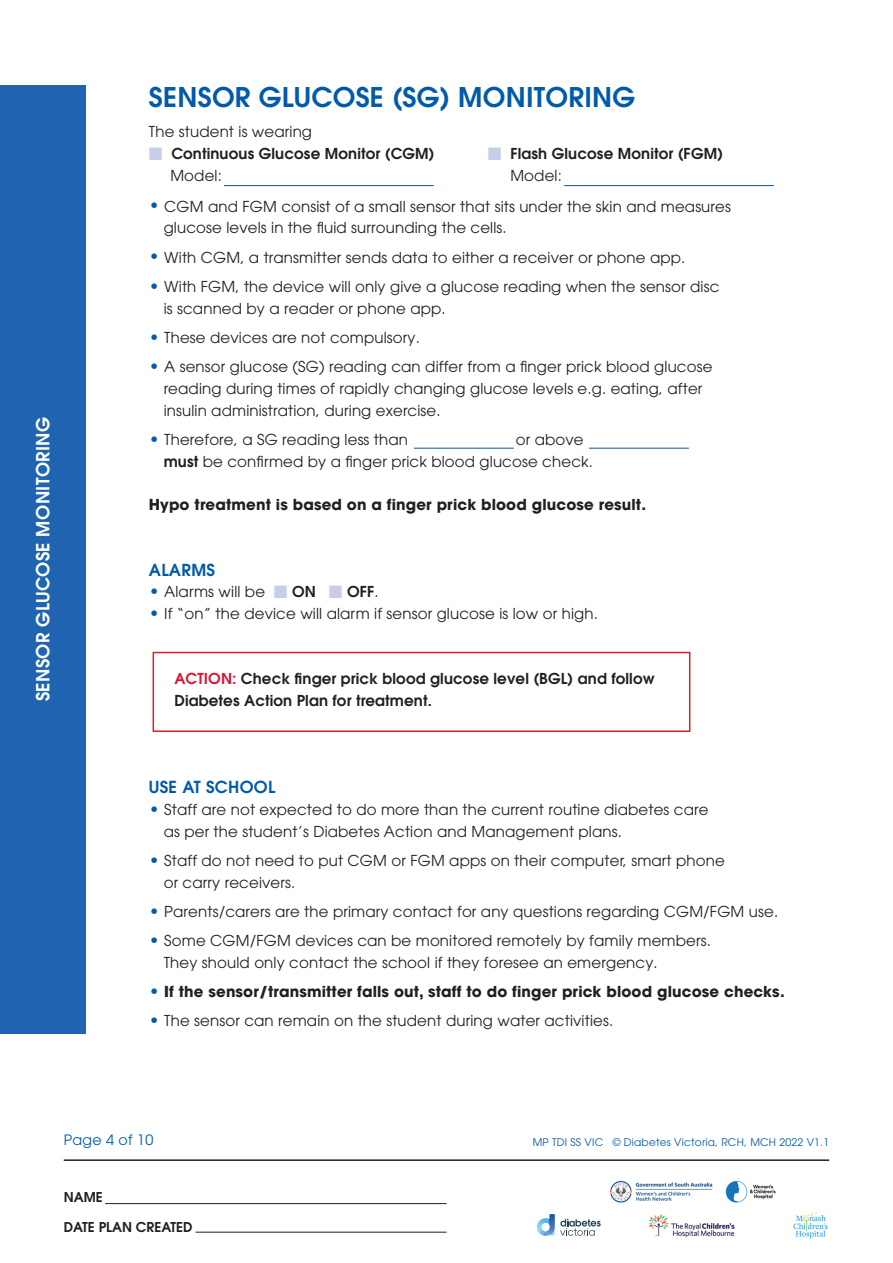
<style>
.page{position:relative;width:893px;height:1263px;background:#fff}
.page>*{position:absolute;margin:0;border:0;box-sizing:border-box;transform-origin:0 0}
.t1{font:600 27px "Avant Garde";letter-spacing:.01em;color:#015aaa}
.t2{font:600 18px "Avant Garde";color:#fff}
.t3{font:600 16.5px "Avant Garde";letter-spacing:.02em;color:#015aaa}
.t4{font:15px/21.8px "Avant Garde";letter-spacing:.01em;color:#231f20}
.t5{font:600 15px/21.8px "Avant Garde";letter-spacing:.01em;color:#231f20}
.t6{font:700 15px "Avant Garde";letter-spacing:.01em;color:#231f20}
.t7{font:14.25px "Avant Garde";letter-spacing:.02em;color:#015aaa}
.t8{font:600 13.5px "Avant Garde";color:#231f20}
.t9{font:10.5px "Avant Garde";letter-spacing:.02em;color:#015aaa}
.s1{color:#c7cee8}
.s2{font-size:18px;color:#015aaa}
.s3{font-weight:600}
.s4{color:#d71634}
.s5{font-weight:400;font-size:18px;color:#015aaa}
</style>
<div class="page">
<hr style="left:64px;top:1159px;width:765px;height:2px;background:#231f20">
<div style="left:0;top:85px;width:85px;height:948px;background:#2064b1"></div>
<div style="left:153px;top:652px;width:537px;height:80px;border:2px solid #d1232a"></div>
<hr style="left:414px;top:448px;width:100px;height:1px;background:#015aaa">
<hr style="left:224px;top:185px;width:210px;height:1px;background:#015aaa">
<hr style="left:564px;top:185px;width:210px;height:1px;background:#015aaa">
<hr style="left:589px;top:448px;width:100px;height:1px;background:#015aaa">
<hr style="left:105px;top:1203px;width:341px;height:1px;background:#231f20">
<hr style="left:196px;top:1232px;width:250px;height:1px;background:#231f20">
<img style="left:610px;top:1180px;width:166px;height:23px">
<svg style="left:537px;top:1214px;width:64px;height:22px"></svg>
<img style="left:793px;top:1213px;width:34px;height:26px">
<img style="left:649px;top:1214px;width:86px;height:24px">
<p class="t2" style="left:31px;top:701px;width:286px;rotate:-90deg">sensor glucose monitoring</p>
<h1 class="t1" style="left:149px;top:79px;width:486px">SENSOR GLUCOSE (SG) MONITORING</h1>
<p class="t4" style="left:149px;top:121px;width:165px">The student is wearing</p>
<p class="t5" style="left:149px;top:143px;width:256px"><span class="s1">■</span> Continuous Glucose Monitor (CGM</p>
<p class="t5" style="left:429px;top:143px;width:7px">)</p>
<p class="t5" style="left:488px;top:143px;width:237px"><span class="s1">■</span> Flash Glucose Monitor (FGM)</p>
<p class="t4" style="left:170px;top:165px;width:53px">Model:</p>
<p class="t4" style="left:510px;top:165px;width:53px">Model:</p>
<p class="t4" style="left:164px;top:195px;width:569px;text-indent:-15px"><span class="s2">•</span> CGM and FGM consist of a small sensor that sits under the skin and measures glucose levels in the fluid surrounding the cells.</p>
<p class="t4" style="left:149px;top:246px;width:538px"><span class="s2">•</span> With CGM, a transmitter sends data to either a receiver or phone app.</p>
<p class="t4" style="left:164px;top:276px;width:557px;text-indent:-15px"><span class="s2">•</span> With FGM, the device will only give a glucose reading when the sensor disc is scanned by a reader or phone app.</p>
<p class="t4" style="left:149px;top:327px;width:273px"><span class="s2">•</span> These devices are not compulsory.</p>
<p class="t4" style="left:164px;top:356px;width:550px;text-indent:-15px"><span class="s2">•</span> A sensor glucose (SG) reading can differ from a finger prick blood glucose reading during times of rapidly changing glucose levels e.g. eating, after insulin administration, during exercise.</p>
<p class="t4" style="left:149px;top:429px;width:261px"><span class="s2">•</span> Therefore, a SG reading less than</p>
<p class="t4" style="left:164px;top:429px;width:431px;text-indent:352px">or above <span class="s3">must</span> be confirmed by a finger prick blood glucose check.</p>
<p class="t6" style="left:149px;top:495px;width:499px">Hypo treatment is based on a finger prick blood glucose result.</p>
<p class="t3" style="left:149px;top:559px;width:68px">ALARMS</p>
<p class="t4" style="left:149px;top:581px;width:231px"><span class="s2">•</span> Alarms will be <span class="s1">■</span> <span class="s3">ON</span> <span class="s1">■</span> <span class="s3">off</span>.</p>
<p class="t4" style="left:149px;top:603px;width:451px"><span class="s2">•</span> If “on” the device will alarm if sensor glucose is low or high.</p>
<p class="t5" style="left:174px;top:668px;width:482px"><span class="s4">ACTION:</span> Check finger prick blood glucose level (BGL) and follow<br>Diabetes Action Plan for treatment.</p>
<p class="t3" style="left:149px;top:776px;width:128px">USE AT SCH OOL</p>
<p class="t4" style="left:164px;top:798px;width:546px;text-indent:-15px"><span class="s2">•</span> Staff are not expected to do more than the current routine diabetes care as per the student’s Diabetes Action and Management plans.</p>
<p class="t4" style="left:164px;top:849px;width:563px;text-indent:-15px"><span class="s2">•</span> Staff do not need to put CGM or FGM apps on their computer, smart phone or carry receivers.</p>
<p class="t4" style="left:149px;top:900px;width:631px"><span class="s2">•</span> Parents/carers are the primary contact for any questions regarding CGM/FGM use.</p>
<p class="t4" style="left:164px;top:930px;width:549px;text-indent:-15px"><span class="s2">•</span> Some CGM/FGM devices can be monitored remotely by family members.<br>They should only contact the school if they foresee an emergency.</p>
<p class="t6" style="left:149px;top:982px;width:637px"><span class="s5">•</span> If the sensor/transmitter falls out, staff to do finger prick blood glucose checks.</p>
<p class="t4" style="left:149px;top:1010px;width:466px"><span class="s2">•</span> The sensor can remain on the student during water activities.</p>
<p class="t7" style="left:64px;top:1132px;width:91px">Page 4 of 10</p>
<p class="t9" style="left:533px;top:1136px;width:298px">MP TDI SS VIC © Diabetes Victoria, RCH, MCH 2022 V1.1</p>
<p class="t8" style="left:64px;top:1188px;width:39px">Name</p>
<p class="t8" style="left:64px;top:1218px;width:18px">Date</p>
<p class="t8" style="left:99px;top:1218px;width:9px">plan</p>
<p class="t8" style="left:136px;top:1218px;width:19px">created</p>
</div>
